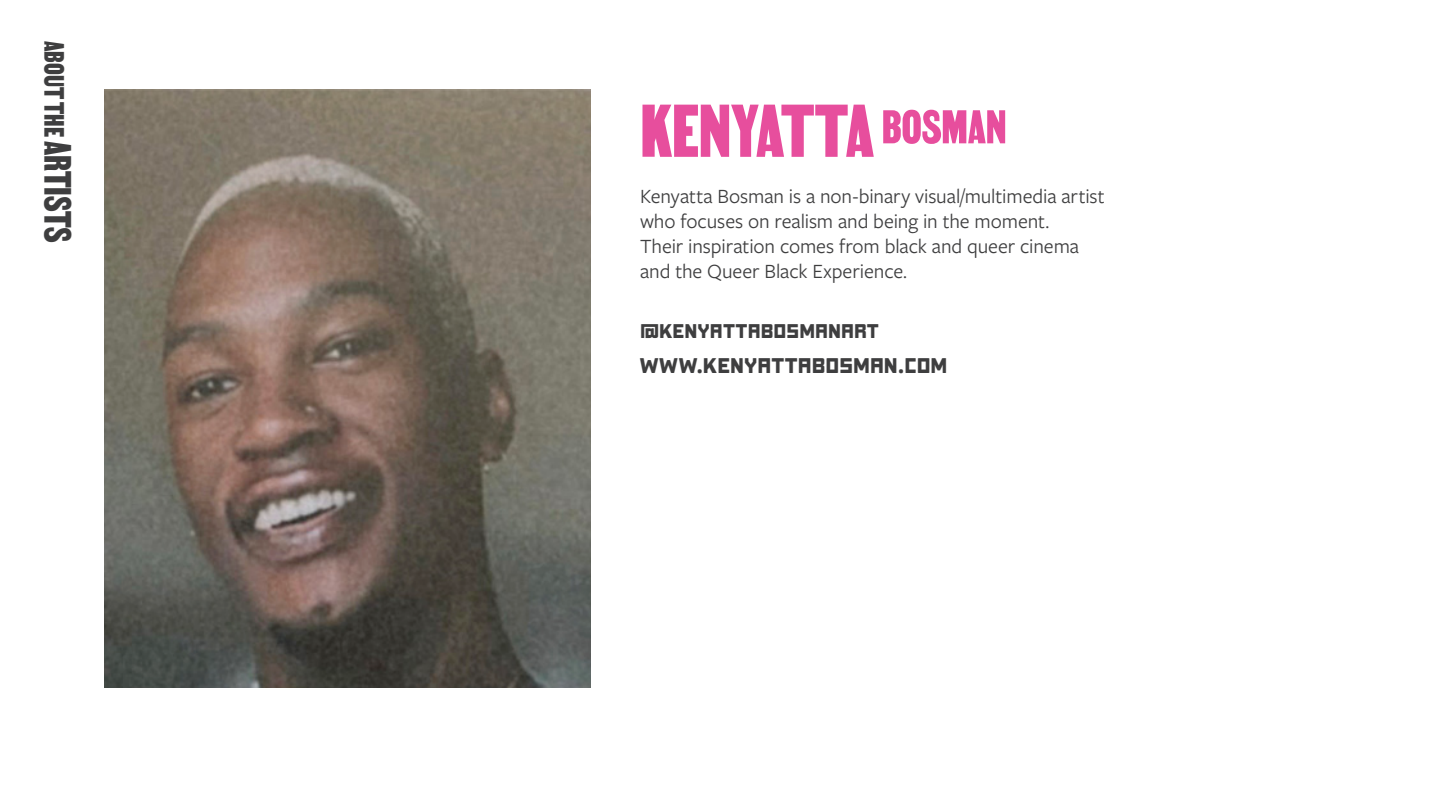
<style>
.page{position:relative;width:1440px;height:810px;background:#fff}
.page>*{position:absolute;margin:0;border:0;box-sizing:border-box;transform-origin:0 0}
.t1{font:90px "MARTIN";letter-spacing:-.01em;color:#e74e9d}
.t2{font:33px "MARTIN";color:#3e3e3f}
.t3{font:22.5px "NBT Visionary";letter-spacing:.01em;color:#3e3e3f}
.t4{font:21px/25.2px "Freight Sans Pro";letter-spacing:-.005em;color:#3e3e3f}
.t5{font:21px "NBT Visionary";letter-spacing:.01em;color:#3e3e3f}
.s1{font-size:45px}
.s2{font-size:57px}
</style>
<div class="page">
<img style="left:104px;top:90px;width:486px;height:597px">
<p class="t2" style="left:73px;top:41px;width:203px;rotate:90deg">ABOUT THE <span class="s1">ARTISTS</span></p>
<p class="t1" style="left:640px;top:78px;width:368px">KENYATTA <span class="s2">BOSMAN</span></p>
<p class="t4" style="left:640px;top:182px;width:466px">Kenyatta Bosman is a non-binary visual/multimedia artist who focuses on realism and being in the moment.<br>Their inspiration comes from black and queer cinema and the Queer Black Experience.</p>
<p class="t5" style="left:640px;top:320px;width:240px">@KENYATTABOSMANART</p>
<p class="t3" style="left:640px;top:353px;width:309px">WWW.KENYATTABOSMAN.COM</p>
</div>
